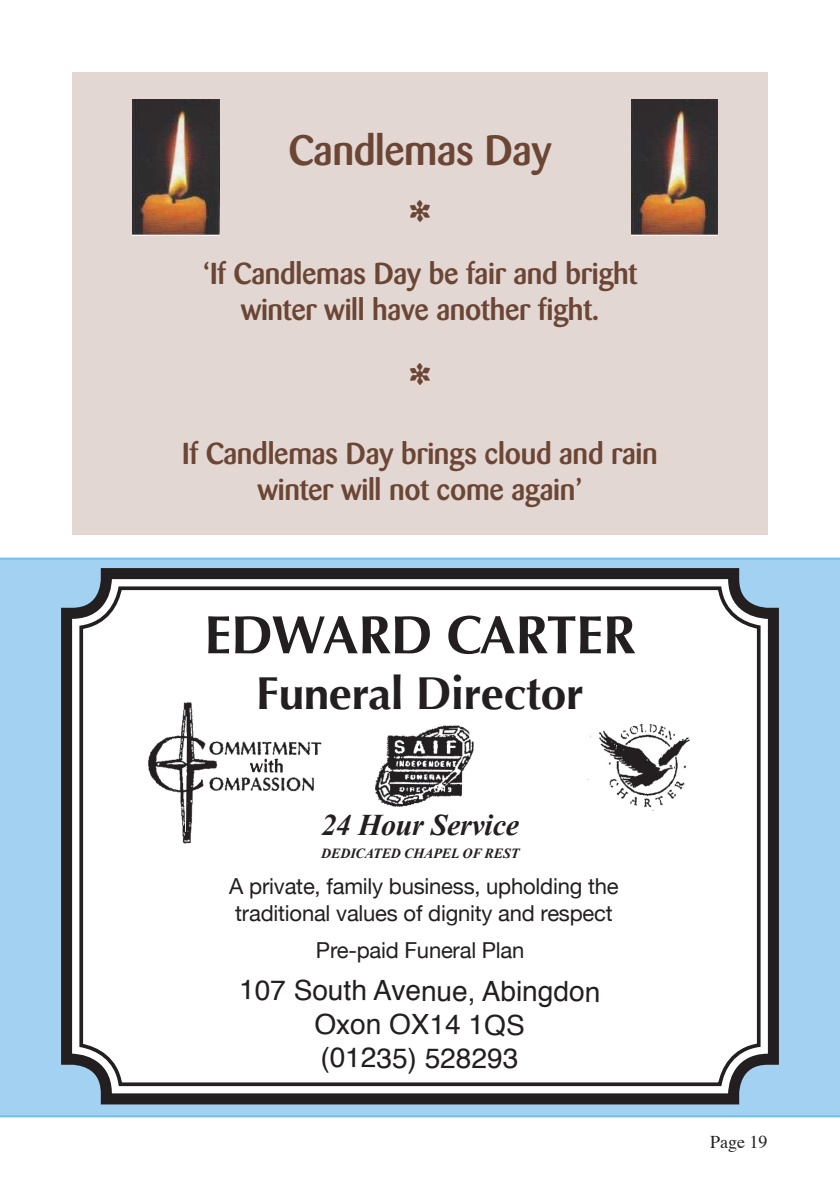
<style>
.page{position:relative;width:840px;height:1191px;background:#fff}
.page>*{position:absolute;margin:0;border:0;box-sizing:border-box;transform-origin:0 0}
.t1{font:700 54px "Optima";letter-spacing:-.01em;color:#231f20}
.t2{font:700 46px "Optima";letter-spacing:-.01em;color:#231f20}
.t3{font:500 42px "Barmeno";letter-spacing:-.01em;color:#6b4635}
.t4{font:500 30px/36px "Barmeno";letter-spacing:-.01em;color:#6b4635;text-align:center}
.t5{font:italic 700 30px "Times New Roman";letter-spacing:-.01em;color:#231f20}
.t6{font:28px/33.6px "Helvetica";letter-spacing:-.01em;color:#231f20;text-align:center}
.t7{font:22px/26.4px "Helvetica Neue";letter-spacing:-.01em;color:#231f20}
.t8{font:18px "Times";color:#231f20}
.t9{font:italic 700 14px "Times New Roman";letter-spacing:-.01em;color:#231f20}
</style>
<div class="page">
<div style="left:72px;top:72px;width:695px;height:463px;background:#e3d7d3"></div>
<div style="left:0;top:557px;width:839px;height:560px;background:#a2d1f2"></div>
<svg style="left:56px;top:562px;width:728px;height:548px"></svg>
<div style="left:79px;top:586px;width:681px;height:500px;border:4px solid #231f20;border-radius:39px"></div>
<img style="left:148px;top:697px;width:179px;height:148px">
<img style="left:375px;top:725px;width:98px;height:81px">
<img style="left:585px;top:710px;width:104px;height:100px">
<img style="left:133px;top:99px;width:86px;height:136px">
<img style="left:631px;top:99px;width:86px;height:136px">
<h3 class="t3" style="left:288px;top:126px;width:264px">Candlemas Day</h3>
<p class="t4" style="left:203px;top:255px;width:435px">‘If Candlemas Day be fair and bright winter will have another fight.</p>
<p class="t4" style="left:182px;top:435px;width:477px">If Candlemas Day brings cloud and rain winter will not come again’</p>
<h1 class="t1" style="left:204px;top:603px;width:432px">EDWARD CARTER</h1>
<h2 class="t2" style="left:256px;top:666px;width:329px">Funeral Director</h2>
<p class="t5" style="left:321px;top:804px;width:199px">24 Hour Service</p>
<p class="t9" style="left:321px;top:843px;width:199px">DEDICATED CHAPEL OF REST</p>
<p class="t7" style="left:229px;top:874px;width:390px">A private, family business, upholding the traditional values of dignity and respect</p>
<p class="t7" style="left:316px;top:938px;width:210px">Pre-paid Funeral Plan</p>
<p class="t6" style="left:239px;top:974px;width:362px">107 South Avenue, Abingdon<br>Oxon OX14 1QS<br>(01235) 528293</p>
<p class="t8" style="left:709px;top:1125px;width:59px">Page 19</p>
</div>
